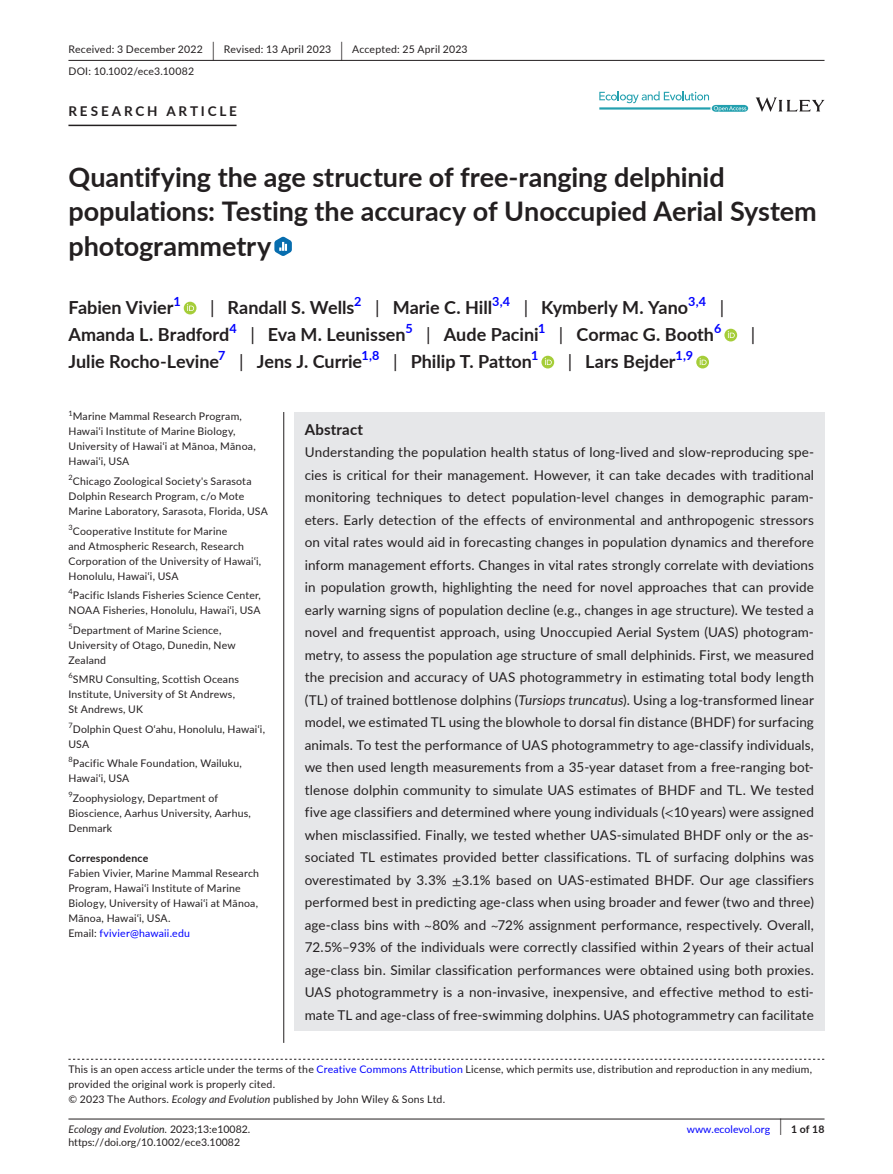
<style>
.page{position:relative;width:893px;height:1174px;background:#fff}
.page>*{position:absolute;margin:0;border:0;box-sizing:border-box;transform-origin:0 0}
.t1{font:700 27px/34.5px "Lato";letter-spacing:-.005em;color:#231f20}
.t2{font:700 18px "Lato";color:#231f20}
.t3{font:18px "Lato";color:#231f20}
.t4{font:700 15px "Lato";letter-spacing:.015em;color:#231f20}
.t5{font:13.5px/22.5px "Lato";letter-spacing:.01em;color:#231f20;text-align:justify}
.t6{font:700 13.5px "Lato";letter-spacing:.21em;color:#231f20}
.t7{font:700 12.6px "Lato";color:#00f}
.t8{font:10.5px/15px "Lato";letter-spacing:.02em;color:#231f20}
.t9{font:italic 10.5px "Lato";color:#231f20}
.t10{font:10.5px "Lato";color:#231f20}
.t11{font:700 10.5px "Lato";letter-spacing:.02em;color:#231f20}
.t12{font:10.5px "Lato";color:#00f}
.t13{font:7.35px "Lato";color:#231f20}
.s1{font-size:19.65px}
.s2{font-weight:400}
.s3{color:#00f}
.s4{font-style:italic}
.s5{font-family:"STIX"}
.s6{font-style:normal}
.s7{font-weight:400;font-size:17.4px}
</style>
<div class="page">
<hr style="left:68px;top:1118px;width:756px;height:1px;background:#231f20">
<svg style="left:756px;top:97px;width:68px;height:15px"></svg>
<svg style="left:599px;top:91px;width:149px;height:21px"></svg>
<hr style="left:68px;top:60px;width:756px;height:1px;background:#231f20">
<hr style="left:68px;top:125px;width:169px;height:1px;background:#231f20">
<svg style="left:274px;top:237px;width:18px;height:19px"></svg>
<div style="left:184px;top:302px;width:12px;height:12px;background:#a5cd39;border-radius:50%"></div>
<svg style="left:187px;top:304px;width:7px;height:7px"></svg>
<div style="left:724px;top:329px;width:13px;height:12px;background:#a5cd39;border-radius:50%"></div>
<svg style="left:728px;top:331px;width:7px;height:7px"></svg>
<div style="left:541px;top:356px;width:13px;height:12px;background:#a5cd39;border-radius:50%"></div>
<svg style="left:545px;top:358px;width:7px;height:7px"></svg>
<svg style="left:696px;top:356px;width:13px;height:12px"></svg>
<svg style="left:700px;top:358px;width:7px;height:7px"></svg>
<svg style="left:68px;top:1058px;width:756px;height:1px"></svg>
<div style="left:294px;top:412px;width:530px;height:618px;background:#e6e7e9"></div>
<hr style="left:283px;top:412px;width:1px;height:630px;background:#231f20">
<p class="t8" style="left:68px;top:38px;width:401px;line-height:21.8px">Received: 3 December 2022 <span class="s1">|</span> Revised: 13 April 2023 <span class="s1">|</span> Accepted: 25 April 2023<br>DOI: 10.1002/ece3.10082</p>
<p class="t6" style="left:68px;top:101px;width:170px">RESEARCH ARTICLE</p>
<h1 class="t1" style="left:68px;top:159px;width:750px">Quantifying the age structure of free-ranging delphinid populations: Testing the accuracy of Unoccupied Aerial System photogrammetry</h1>
<h2 class="t2" style="left:68px;top:295px;width:107px">Fabien Vivier</h2>
<p class="t7" style="left:173px;top:292px;width:9px">1</p>
<h2 class="t2" style="left:210px;top:295px;width:146px"><span class="s2">|</span> Randall S. Wells</h2>
<p class="t7" style="left:354px;top:292px;width:9px">2</p>
<h2 class="t2" style="left:375px;top:295px;width:119px"><span class="s2">|</span> Marie C. Hill</h2>
<p class="t7" style="left:492px;top:292px;width:19px">3,4</p>
<h2 class="t2" style="left:524px;top:295px;width:166px"><span class="s2">|</span> Kymberly M. Yano</h2>
<p class="t7" style="left:688px;top:292px;width:19px">3,4</p>
<h2 class="t3" style="left:720px;top:295px;width:6px">|</h2>
<h2 class="t2" style="left:68px;top:322px;width:162px">Amanda L. Bradford</h2>
<p class="t7" style="left:230px;top:319px;width:9px">4</p>
<h2 class="t2" style="left:250px;top:322px;width:157px"><span class="s2">|</span> Eva M. Leunissen</h2>
<p class="t7" style="left:405px;top:319px;width:9px">5</p>
<h2 class="t2" style="left:426px;top:322px;width:114px"><span class="s2">|</span> Aude Pacini</h2>
<p class="t7" style="left:538px;top:319px;width:9px">1</p>
<h2 class="t2" style="left:559px;top:322px;width:157px"><span class="s2">|</span> Cormac G. Booth</h2>
<p class="t7" style="left:714px;top:319px;width:9px">6</p>
<h2 class="t3" style="left:751px;top:322px;width:6px">|</h2>
<h2 class="t2" style="left:68px;top:349px;width:152px">Julie Rocho-Levine</h2>
<p class="t7" style="left:218px;top:346px;width:9px">7</p>
<h2 class="t2" style="left:239px;top:349px;width:125px"><span class="s2">|</span> Jens J. Currie</h2>
<p class="t7" style="left:361px;top:346px;width:20px">1,8</p>
<h2 class="t2" style="left:393px;top:349px;width:140px"><span class="s2">|</span> Philip T. Patton</h2>
<p class="t7" style="left:531px;top:346px;width:9px">1</p>
<h2 class="t2" style="left:568px;top:349px;width:109px"><span class="s2">|</span> Lars Bejder</h2>
<p class="t7" style="left:676px;top:346px;width:19px">1,9</p>
<p class="t8" style="left:68px;top:409px;width:189px"><sup>1</sup>Marine Mammal Research Program,<br>Hawaiʻi Institute of Marine Biology,<br>University of Hawaiʻi at Mānoa, Mānoa,<br>Hawaiʻi, USA</p>
<p class="t8" style="left:68px;top:473px;width:201px"><sup>2</sup>Chicago Zoological Society's Sarasota<br>Dolphin Research Program, c/o Mote<br>Marine Laboratory, Sarasota, Florida, USA</p>
<p class="t8" style="left:68px;top:523px;width:194px"><sup>3</sup>Cooperative Institute for Marine<br>and Atmospheric Research, Research Corporation of the University of Hawaiʻi, Honolulu, Hawaiʻi, USA</p>
<p class="t8" style="left:68px;top:587px;width:194px"><sup>4</sup>Pacific Islands Fisheries Science Center,<br>NOAA Fisheries, Honolulu, Hawaiʻi, USA</p>
<p class="t8" style="left:68px;top:622px;width:169px"><sup>5</sup>Department of Marine Science,<br>University of Otago, Dunedin, New<br>Zealand</p>
<p class="t8" style="left:68px;top:671px;width:172px"><sup>6</sup>SMRU Consulting, Scottish Oceans<br>Institute, University of St Andrews,<br>St Andrews, UK</p>
<p class="t8" style="left:68px;top:721px;width:198px"><sup>7</sup>Dolphin Quest Oʻahu, Honolulu, Hawaiʻi,<br>USA</p>
<p class="t8" style="left:68px;top:755px;width:175px"><sup>8</sup>Pacific Whale Foundation, Wailuku,<br>Hawaiʻi, USA</p>
<p class="t13" style="left:68px;top:789px;width:6px">9</p>
<p class="t8" style="left:68px;top:790px;width:184px;text-indent:4px">Zoophysiology, Department of<br>Bioscience, Aarhus University, Aarhus,<br>Denmark</p>
<p class="t11" style="left:68px;top:850px;width:81px">Correspondence</p>
<p class="t8" style="left:68px;top:865px;width:192px">Fabien Vivier, Marine Mammal Research Program, Hawaiʻi Institute of Marine Biology, University of Hawaiʻi at Mānoa, Mānoa, Hawaiʻi, USA.<br>Email: <span class="s3">fvivier@hawaii.edu</span></p>
<p class="t4" style="left:305px;top:418px;width:60px">Abstract</p>
<p class="t5" style="left:305px;top:440px;width:511px">Understanding the population health status of long-lived and slow-reproducing spe&shy;cies is critical for their management. However, it can take decades with traditional monitoring techniques to detect population-level changes in demographic param&shy;eters. Early detection of the effects of environmental and anthropogenic stressors on vital rates would aid in forecasting changes in population dynamics and therefore inform management efforts. Changes in vital rates strongly correlate with deviations in population growth, highlighting the need for novel approaches that can provide early warning signs of population decline (e.g., changes in age structure). We tested a novel and frequentist approach, using Unoccupied Aerial System (UAS) photogram&shy;metry, to assess the population age structure of small delphinids. First, we measured the precision and accuracy of UAS photogrammetry in estimating total body length (TL) of trained bottlenose dolphins (<span class="s4">Tursiops truncatus</span>). Using a log-transformed linear model, we estimated TL using the blowhole to dorsal fin distance (BHDF) for surfacing animals. To test the performance of UAS photogrammetry to age-classify individuals, we then used length measurements from a 35-year dataset from a free-ranging bot&shy;tlenose dolphin community to simulate UAS estimates of BHDF and TL. We tested five age classifiers and determined where young individuals (<span class="s5">&lt;</span>10 years) were assigned when misclassified. Finally, we tested whether UAS-simulated BHDF only or the as&shy;sociated TL estimates provided better classifications. TL of surfacing dolphins was overestimated by 3.3% <span class="s5">±</span>3.1% based on UAS-estimated BHDF. Our age classifiers performed best in predicting age-class when using broader and fewer (two and three) age-class bins with <span class="s5">~</span>80% and <span class="s5">~</span>72% assignment performance, respectively. Overall, 72.5%–93% of the individuals were correctly classified within 2 years of their actual age-class bin. Similar classification performances were obtained using both proxies.<br>UAS photogrammetry is a non-invasive, inexpensive, and effective method to esti&shy;mate TL and age-class of free-swimming dolphins. UAS photogrammetry can facilitate</p>
<p class="t8" style="left:68px;top:1061px;width:745px">This is an open access article under the terms of the <span class="s3">Creative Commons Attribution</span> License, which permits use, distribution and reproduction in any medium, provided the original work is properly cited.<br>© 2023 The Authors. <span class="s4">Ecology and Evolution</span> published by John Wiley &amp; Sons Ltd.</p>
<p class="t9" style="left:68px;top:1121px;width:183px">Ecology and Evolution. <span class="s6">2023;13:e10082.</span></p>
<p class="t11" style="left:779px;top:1121px;width:46px"><span class="s7">|</span> 1 of 18</p>
<p class="t10" style="left:68px;top:1135px;width:173px">https://doi.org/10.1002/ece3.10082</p>
<p class="t12" style="left:687px;top:1121px;width:85px">www.ecolevol.org</p>
</div>
